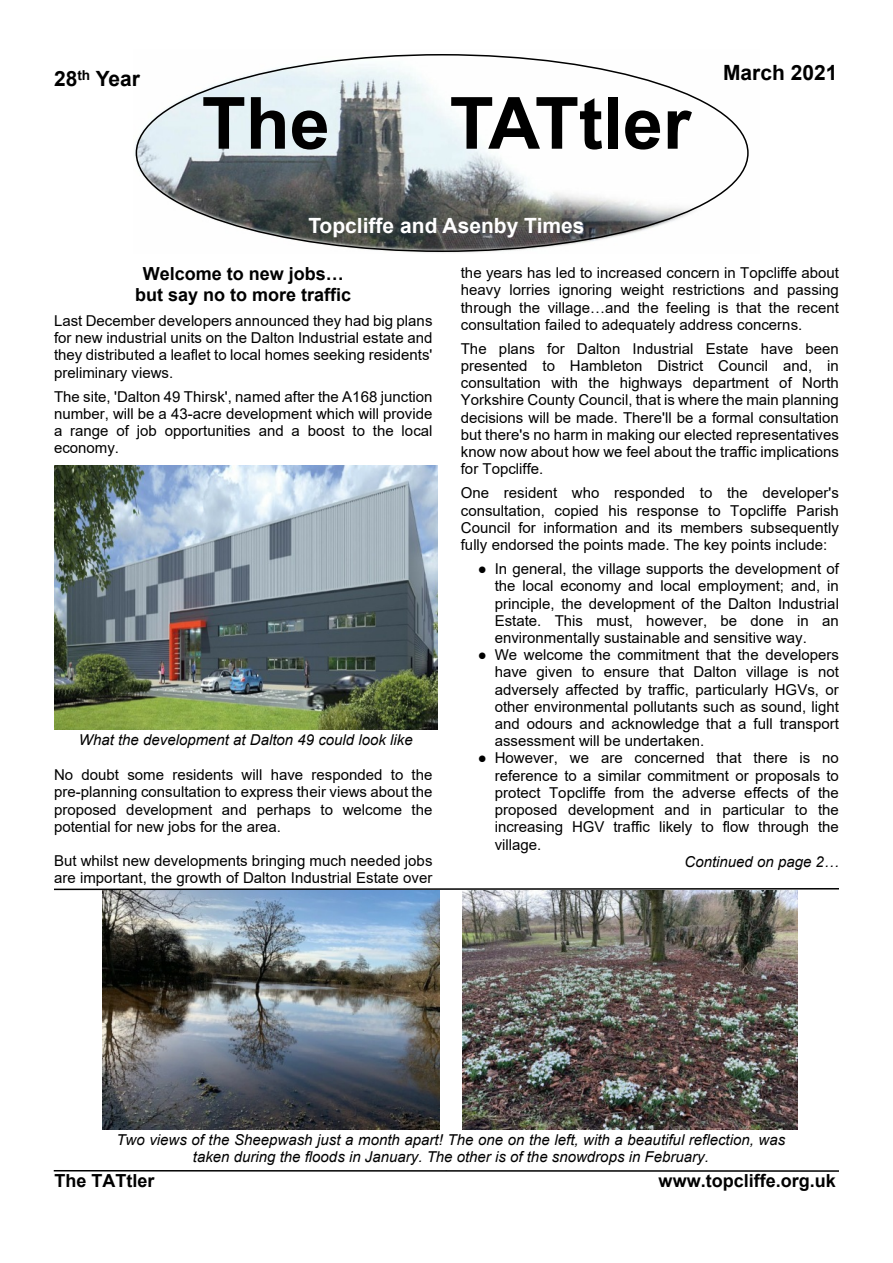
<style>
.page{position:relative;width:893px;height:1263px;background:#fff}
.page>*{position:absolute;margin:0;border:0;box-sizing:border-box;transform-origin:0 0}
.t1{font:700 72px "Arial";color:#000}
.t2{font:700 21px "Arial";color:#fff}
.t3{font:700 21px "Arial";color:#000}
.t4{font:700 18px/20.7px "Arial";color:#000;text-align:center}
.t5{font:15px/17.2px "Arial";color:#000;text-align:justify}
.t6{font:italic 15px/17.2px "Arial";color:#000;text-align:center}
.s1{font-family:"Times New Roman"}
</style>
<div class="page">
<img style="left:135px;top:54px;width:611px;height:199px">
<hr style="left:54px;top:1170px;width:785px;height:2px;background:#000">
<img style="left:103px;top:891px;width:336px;height:238px">
<img style="left:462px;top:891px;width:336px;height:238px">
<img style="left:54px;top:466px;width:383px;height:264px">
<svg style="left:54px;top:888px;width:785px;height:3px;background:#60656b"></svg>
<h2 class="t3" style="left:54px;top:71px;width:88px">28<sup>th</sup> Year</h2>
<h1 class="t1" style="left:202px;top:96px;width:129px">The</h1>
<h1 class="t1" style="left:450px;top:96px;width:243px">TATtler</h1>
<h2 class="t2" style="left:308px;top:218px;width:278px">Topcliffe and Asenby Times</h2>
<h2 class="t3" style="left:723px;top:64px;width:116px">March 2021</h2>
<p class="t4" style="left:135px;top:265px;width:218px">Welcome to new jobs… but say no to more traffic</p>
<p class="t5" style="left:54px;top:313px;width:380px">Last December developers announced they had big plans for new industrial units on the Dalton Industrial estate and they distributed a leaflet to local homes seeking residents' preliminary views.</p>
<p class="t5" style="left:54px;top:389px;width:380px">The site, 'Dalton 49 Thirsk', named after the A168 junction number, will be a 43-acre development which will provide a range of job opportunities and a boost to the local economy.</p>
<p class="t6" style="left:79px;top:733px;width:335px">What the development at Dalton 49 could look like</p>
<p class="t5" style="left:54px;top:767px;width:380px">No doubt some residents will have responded to the pre-planning consultation to express their views about the proposed development and perhaps to welcome the potential for new jobs for the area.</p>
<p class="t5" style="left:54px;top:853px;width:380px">But whilst new developments bringing much needed jobs are important, the growth of Dalton Industrial Estate over</p>
<p class="t5" style="left:461px;top:266px;width:380px">the years has led to increased concern in Topcliffe about heavy lorries ignoring weight restrictions and passing through the village…and the feeling is that the recent consultation failed to adequately address concerns.</p>
<p class="t5" style="left:461px;top:341px;width:380px">The plans for Dalton Industrial Estate have been presented to Hambleton District Council and, in consultation with the highways department of North Yorkshire County Council, that is where the main planning decisions will be made. There'll be a formal consultation but there's no harm in making our elected representatives know now about how we feel about the traffic implications for Topcliffe.</p>
<p class="t5" style="left:461px;top:486px;width:380px">One resident who responded to the developer's consultation, copied his response to Topcliffe Parish Council for information and its members subsequently fully endorsed the points made. The key points include:</p>
<p class="t5" style="left:495px;top:561px;width:346px;text-indent:-17px"><span class="s1">●</span> In general, the village supports the development of the local economy and local employment; and, in principle, the development of the Dalton Industrial Estate. This must, however, be done in an environmentally sustainable and sensitive way.</p>
<p class="t5" style="left:495px;top:648px;width:346px;text-indent:-17px"><span class="s1">●</span> We welcome the commitment that the developers have given to ensure that Dalton village is not adversely affected by traffic, particularly HGVs, or other environmental pollutants such as sound, light and odours and acknowledge that a full transport assessment will be undertaken.</p>
<p class="t5" style="left:495px;top:751px;width:346px;text-indent:-17px"><span class="s1">●</span> However, we are concerned that there is no reference to a similar commitment or proposals to protect Topcliffe from the adverse effects of the proposed development and in particular to the increasing HGV traffic likely to flow through the village.</p>
<p class="t6" style="left:684px;top:854px;width:156px">Continued on page 2…</p>
<p class="t6" style="left:116px;top:1132px;width:670px">Two views of the Sheepwash just a month apart! The one on the left, with a beautiful reflection, was taken during the floods in January. The other is of the snowdrops in February.</p>
<p class="t4" style="left:54px;top:1172px;width:102px">The TATtler</p>
<p class="t4" style="left:659px;top:1172px;width:179px">www.topcliffe.org.uk</p>
</div>
